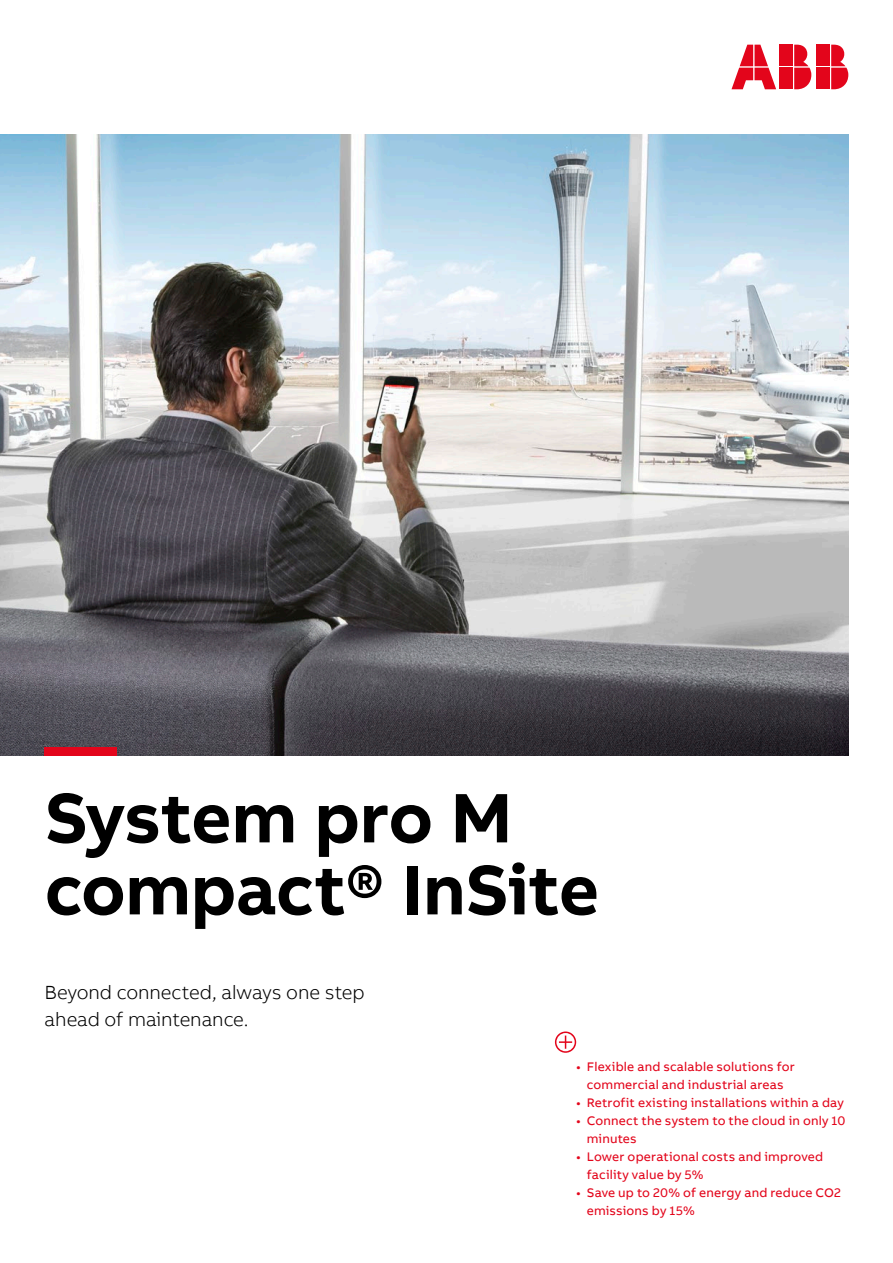
<style>
.page{position:relative;width:893px;height:1263px;background:#fff}
.page>*{position:absolute;margin:0;border:0;box-sizing:border-box;transform-origin:0 0}
.t1{font:700 72px/72px "AB Bvoice";letter-spacing:-.015em;color:#000}
.t2{font:700 72px "AB Bvoice";color:#e3051b}
.t3{font:300 19.5px/27px "AB Bvoice";letter-spacing:-.005em;color:#000}
.t4{font:12.75px/18px "AB Bvoice";letter-spacing:.015em;color:#e3051b}
</style>
<div class="page">
<img style="left:0;top:135px;width:848px;height:621px">
<svg style="left:555px;top:1031px;width:21px;height:22px"></svg>
<div style="left:817px;top:45px;width:13px;height:21px;background:#e3051b"></div>
<div style="left:817px;top:68px;width:13px;height:21px;background:#e3051b"></div>
<svg style="left:831px;top:45px;width:17px;height:44px"></svg>
<svg style="left:731px;top:45px;width:45px;height:44px"></svg>
<div style="left:780px;top:45px;width:13px;height:21px;background:#e3051b"></div>
<div style="left:780px;top:68px;width:13px;height:21px;background:#e3051b"></div>
<svg style="left:794px;top:45px;width:17px;height:44px"></svg>
<h1 class="t2" style="left:45px;top:700px;width:73px">—</h1>
<h1 class="t1" style="left:45px;top:782px;width:556px">System pro M compact® InSite</h1>
<h2 class="t3" style="left:45px;top:979px;width:322px">Beyond connected, always one step ahead of maintenance.</h2>
<p class="t4" style="left:576px;top:1057px;width:220px;text-align:center">• Flexible and scalable solutions for commercial and industrial areas</p>
<p class="t4" style="left:576px;top:1093px;width:269px">• Retrofit existing installations within a day</p>
<p class="t4" style="left:587px;top:1111px;width:260px;text-indent:-11px">• Connect the system to the cloud in only 10 minutes</p>
<p class="t4" style="left:587px;top:1147px;width:238px;text-indent:-11px">• Lower operational costs and improved facility value by 5%</p>
<p class="t4" style="left:587px;top:1183px;width:256px;text-indent:-11px">• Save up to 20% of energy and reduce CO2 emissions by 15%</p>
</div>
